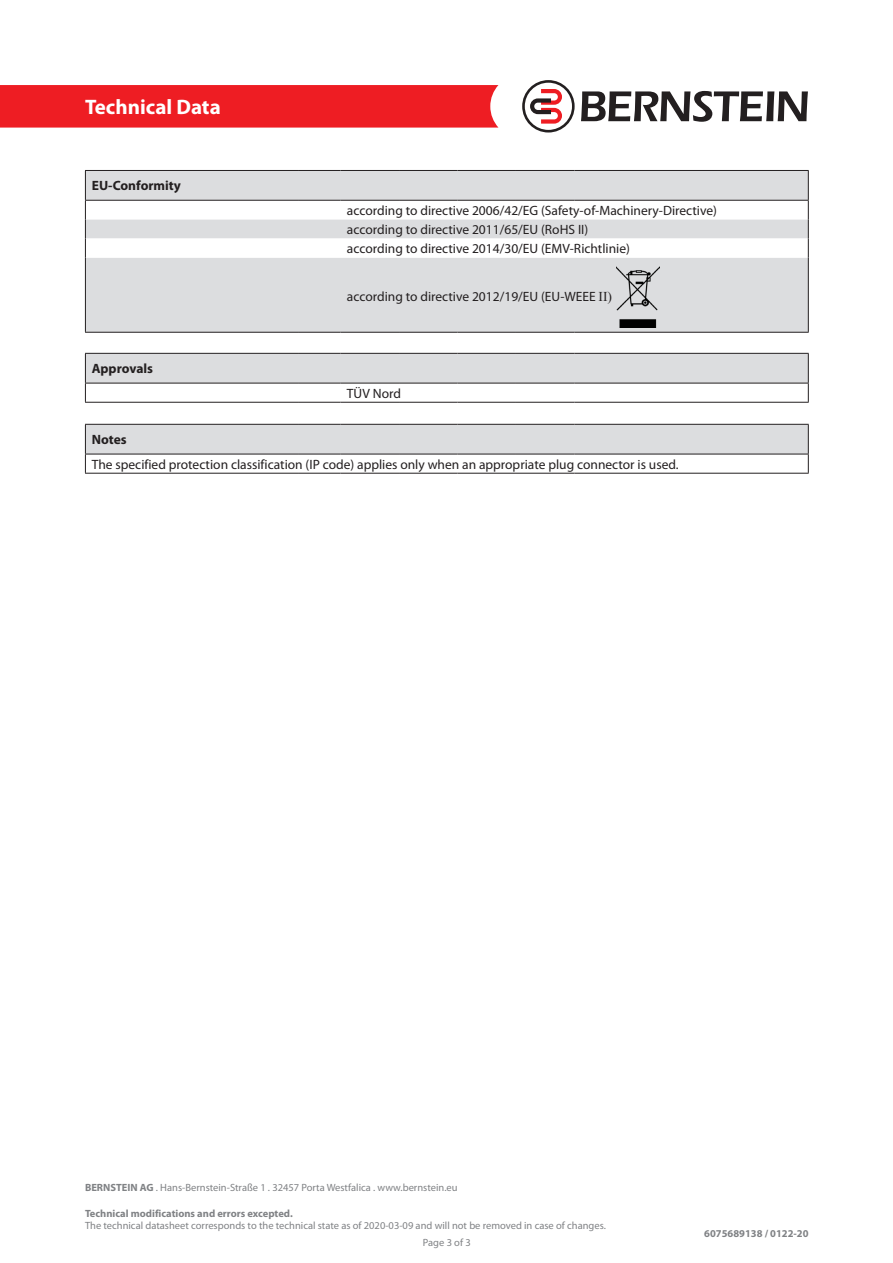
<style>
.page{position:relative;width:893px;height:1263px;background:#fff}
.page>*{position:absolute;margin:0;border:0;box-sizing:border-box;transform-origin:0 0}
.t1{font:700 21px "Myriad Pro";color:#fff}
.Copy_Regular_DE{font:13.5px "Myriad Pro";color:#231f20}
.t2{font:700 13.5px "Myriad Pro";color:#231f20}
.t3{font:10.5px/16.8px "Myriad Pro";color:#808285}
.t4{font:700 10.5px "Myriad Pro";color:#808285}
.s1{font-family:"Times New Roman"}
.s2{font-weight:700}
</style>
<div class="page">
<div style="left:0;top:85px;width:498px;height:43px;background:#ee1d23"></div>
<svg style="left:581px;top:91px;width:227px;height:31px"></svg>
<svg style="left:522px;top:80px;width:53px;height:53px"></svg>
<div style="left:86px;top:258px;width:722px;height:74px;background:#dcdddf"></div>
<hr style="left:85px;top:332px;width:213px;height:1px;background:#231f20">
<hr style="left:298px;top:332px;width:43px;height:1px;background:#231f20">
<hr style="left:341px;top:332px;width:58px;height:1px;background:#231f20">
<hr style="left:399px;top:332px;width:58px;height:1px;background:#231f20">
<hr style="left:457px;top:332px;width:59px;height:1px;background:#231f20">
<hr style="left:516px;top:332px;width:58px;height:1px;background:#231f20">
<hr style="left:574px;top:332px;width:235px;height:1px;background:#231f20">
<svg style="left:85px;top:171px;width:724px;height:87px"></svg>
<hr style="left:85px;top:258px;width:1px;height:74px;background:#231f20">
<hr style="left:808px;top:258px;width:1px;height:74px;background:#231f20">
<hr style="left:85px;top:170px;width:213px;height:1px;background:#231f20">
<hr style="left:298px;top:170px;width:43px;height:1px;background:#231f20">
<hr style="left:341px;top:170px;width:58px;height:1px;background:#231f20">
<hr style="left:399px;top:170px;width:58px;height:1px;background:#231f20">
<hr style="left:457px;top:170px;width:59px;height:1px;background:#231f20">
<hr style="left:516px;top:170px;width:58px;height:1px;background:#231f20">
<hr style="left:574px;top:170px;width:235px;height:1px;background:#231f20">
<hr style="left:85px;top:200px;width:213px;height:1px;background:#231f20">
<hr style="left:298px;top:200px;width:43px;height:1px;background:#231f20">
<hr style="left:341px;top:200px;width:58px;height:1px;background:#231f20">
<hr style="left:399px;top:200px;width:58px;height:1px;background:#231f20">
<hr style="left:457px;top:200px;width:59px;height:1px;background:#231f20">
<hr style="left:516px;top:200px;width:58px;height:1px;background:#231f20">
<hr style="left:574px;top:200px;width:235px;height:1px;background:#231f20">
<img style="left:617px;top:267px;width:43px;height:61px">
<hr style="left:85px;top:402px;width:213px;height:1px;background:#231f20">
<hr style="left:298px;top:402px;width:43px;height:1px;background:#231f20">
<hr style="left:341px;top:402px;width:58px;height:1px;background:#231f20">
<hr style="left:399px;top:402px;width:58px;height:1px;background:#231f20">
<hr style="left:457px;top:402px;width:59px;height:1px;background:#231f20">
<hr style="left:516px;top:402px;width:58px;height:1px;background:#231f20">
<hr style="left:574px;top:402px;width:235px;height:1px;background:#231f20">
<svg style="left:85px;top:354px;width:724px;height:48px"></svg>
<hr style="left:85px;top:353px;width:213px;height:1px;background:#231f20">
<hr style="left:298px;top:353px;width:43px;height:1px;background:#231f20">
<hr style="left:341px;top:353px;width:58px;height:1px;background:#231f20">
<hr style="left:399px;top:353px;width:58px;height:1px;background:#231f20">
<hr style="left:457px;top:353px;width:59px;height:1px;background:#231f20">
<hr style="left:516px;top:353px;width:58px;height:1px;background:#231f20">
<hr style="left:574px;top:353px;width:235px;height:1px;background:#231f20">
<svg style="left:85px;top:425px;width:724px;height:48px"></svg>
<hr style="left:85px;top:424px;width:213px;height:1px;background:#231f20">
<hr style="left:298px;top:424px;width:43px;height:1px;background:#231f20">
<hr style="left:341px;top:424px;width:58px;height:1px;background:#231f20">
<hr style="left:399px;top:424px;width:58px;height:1px;background:#231f20">
<hr style="left:457px;top:424px;width:59px;height:1px;background:#231f20">
<hr style="left:516px;top:424px;width:58px;height:1px;background:#231f20">
<hr style="left:574px;top:424px;width:235px;height:1px;background:#231f20">
<hr style="left:85px;top:473px;width:213px;height:1px;background:#231f20">
<hr style="left:298px;top:473px;width:43px;height:1px;background:#231f20">
<hr style="left:341px;top:473px;width:58px;height:1px;background:#231f20">
<hr style="left:399px;top:473px;width:58px;height:1px;background:#231f20">
<hr style="left:457px;top:473px;width:59px;height:1px;background:#231f20">
<hr style="left:516px;top:473px;width:58px;height:1px;background:#231f20">
<hr style="left:574px;top:473px;width:235px;height:1px;background:#231f20">
<h1 class="t1" style="left:85px;top:93px;width:137px">Technical Data</h1>
<p class="t2" style="left:92px;top:177px;width:91px">EU-Conformity</p>
<p class="t2" style="left:92px;top:360px;width:63px">Approvals</p>
<p class="Copy_Regular_DE" style="left:347px;top:202px;width:372px">according to directive 2006/42/EG (Safety-of-Machinery-Directive)</p>
<p class="Copy_Regular_DE" style="left:347px;top:221px;width:243px">according to directive 2011/65/EU (RoHS II)</p>
<p class="Copy_Regular_DE" style="left:347px;top:240px;width:285px">according to directive 2014/30/EU (EMV-Richtlinie)</p>
<p class="Copy_Regular_DE" style="left:347px;top:288px;width:267px">according to directive 2012/19/EU (EU-WEEE <span class="s1">II)</span></p>
<p class="Copy_Regular_DE" style="left:347px;top:385px;width:56px">TÜV Nord</p>
<p class="t2" style="left:92px;top:431px;width:36px">Notes</p>
<p class="Copy_Regular_DE" style="left:92px;top:456px;width:588px">The specified protection classification (IP code) applies only when an appropriate plug connector is used.</p>
<p class="t3" style="left:85px;top:1179px;width:374px"><span class="s2">BERNSTEIN AG</span> . Hans-Bernstein-Straße 1 . 32457 Porta Westfalica . www.bernstein.eu</p>
<p class="t4" style="left:85px;top:1206px;width:209px">Technical modifications and errors excepted.</p>
<p class="t3" style="left:423px;top:1217px;width:184px;text-indent:-338px">The technical datasheet corresponds to the technical state as of 2020-03-09 and will not be removed in case of changes.<br>Page 3 of 3</p>
<p class="t4" style="left:704px;top:1227px;width:106px">6075689138 / 0122-20</p>
</div>
